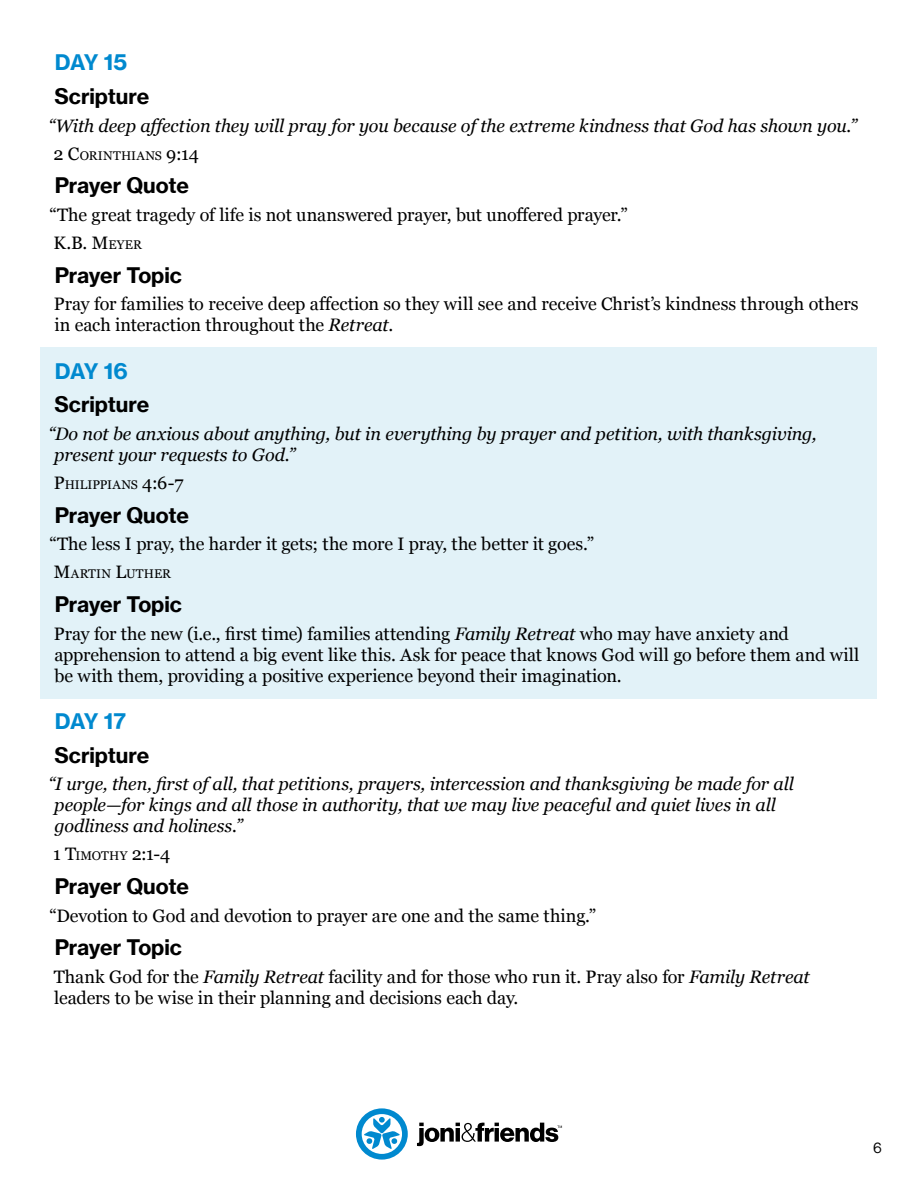
<style>
.page{position:relative;width:918px;height:1188px;background:#fff}
.page>*{position:absolute;margin:0;border:0;box-sizing:border-box;transform-origin:0 0}
.t1{font:700 21px "N Haas Grotesk TX Pro";letter-spacing:-.01em;color:#000}
.t2{font:700 21px "N Haas Grotesk TX Pro";letter-spacing:-.02em;color:#0089cf}
.t3{font:18px/21px "Georgia";letter-spacing:-.005em;color:#000}
.t4{font:italic 18px/21px "Georgia";letter-spacing:-.01em;color:#000}
.t5{font:18px "Georgia";color:#000}
.t6{font:15px "Haas Grot Disp 55 Roman";color:#000}
.t7{font:12.6px "Georgia";letter-spacing:.01em;color:#000}
.s1{font-size:18px}
.s2{font-style:inherit}
.s3{font-size:12.6px}
.s4{font-style:italic}
</style>
<div class="page">
<svg style="left:356px;top:1108px;width:52px;height:52px"></svg>
<svg style="left:417px;top:1122px;width:145px;height:24px"></svg>
<div style="left:40px;top:347px;width:838px;height:352px;background:#e2f2f8"></div>
<p class="t2" style="left:55px;top:49px;width:74px">DAY 15</p>
<p class="t1" style="left:54px;top:83px;width:97px">Scripture</p>
<p class="t4" style="left:48px;top:114px;width:810px">“With deep affection they will pray for you because of the extreme kindness that God has shown you.”</p>
<p class="t7" style="left:54px;top:146px;width:147px"><span class="s1">2 C</span>ORINTHIANS <span class="s1">9:14</span></p>
<p class="t1" style="left:55px;top:172px;width:136px">Prayer Quote</p>
<p class="t3" style="left:49px;top:200px;width:580px;line-height:27.8px">“The great tragedy of life is not unanswered prayer, but unoffered prayer.”<br><span class="s2">K.B. M</span><span class="s3">EYER</span></p>
<p class="t1" style="left:55px;top:262px;width:129px">Prayer Topic</p>
<p class="t3" style="left:54px;top:293px;width:806px">Pray for families to receive deep affection so they will see and receive Christ’s kindness through others in each interaction throughout the <span class="s4">Retreat</span>.</p>
<p class="t2" style="left:55px;top:358px;width:75px">DAY 16</p>
<p class="t1" style="left:54px;top:391px;width:97px">Scripture</p>
<p class="t4" style="left:54px;top:423px;width:764px;text-indent:-6px">“Do not be anxious about anything, but in everything by prayer and petition, with thanksgiving, present your requests to God.”</p>
<p class="t7" style="left:54px;top:475px;width:131px"><span class="s1">P</span>HILIPPIANS <span class="s1">4:6-7</span></p>
<p class="t1" style="left:55px;top:502px;width:136px">Prayer Quote</p>
<p class="t3" style="left:49px;top:533px;width:546px">“The less I pray, the harder it gets; the more I pray, the better it goes.”</p>
<p class="t7" style="left:54px;top:565px;width:119px"><span class="s1">M</span>ARTIN <span class="s1">L</span>UTHER</p>
<p class="t1" style="left:55px;top:591px;width:129px">Prayer Topic</p>
<p class="t3" style="left:54px;top:622px;width:807px">Pray for the new (i.e., first time) families attending <span class="s4">Family Retreat</span> who may have anxiety and apprehension to attend a big event like this. Ask for peace that knows God will go before them and will be with them, providing a positive experience beyond their imagination.</p>
<p class="t2" style="left:55px;top:708px;width:73px">DAY 17</p>
<p class="t1" style="left:54px;top:742px;width:97px">Scripture</p>
<p class="t4" style="left:54px;top:773px;width:741px;text-indent:-6px">“I urge, then, first of all, that petitions, prayers, intercession and thanksgiving be made for all people—for kings and all those in authority, that we may live peaceful and quiet lives in all godliness and holiness.”</p>
<p class="t5" style="left:53px;top:841px;width:119px">1 T<span class="s3">IMOTHY</span> 2:1-4</p>
<p class="t1" style="left:55px;top:873px;width:136px">Prayer Quote</p>
<p class="t3" style="left:49px;top:904px;width:548px">“Devotion to God and devotion to prayer are one and the same thing.”</p>
<p class="t1" style="left:55px;top:934px;width:129px">Prayer Topic</p>
<p class="t3" style="left:54px;top:966px;width:758px">Thank God for the <span class="s4">Family Retreat</span> facility and for those who run it. Pray also for <span class="s4">Family Retreat </span>leaders to be wise in their planning and decisions each day.</p>
<p class="t6" style="left:873px;top:1139px;width:10px">6</p>
</div>
